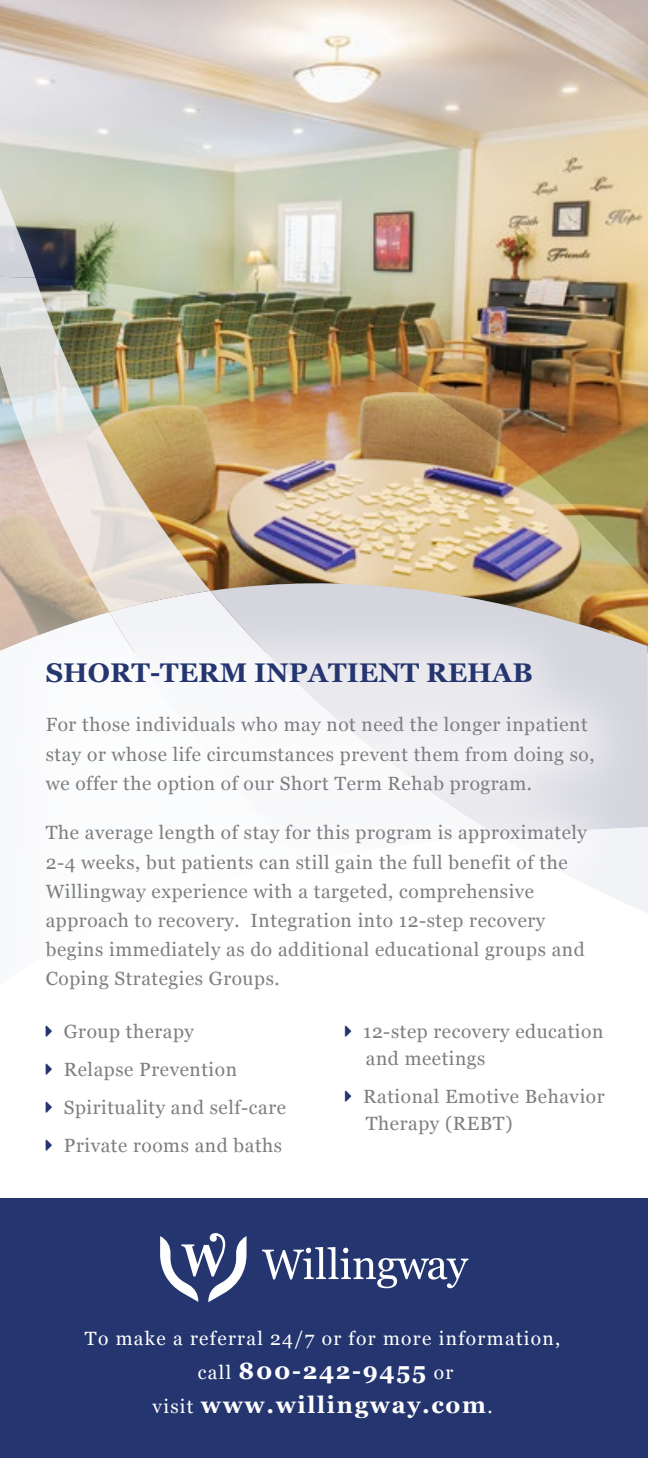
<style>
.page{position:relative;width:648px;height:1458px;background:#fff}
.page>*{position:absolute;margin:0;border:0;box-sizing:border-box;transform-origin:0 0}
.t1{font:700 27px "Georgia";color:#24356f}
.t2{font:700 23.4px/34.2px "Georgia";letter-spacing:.07em;color:#fff;text-align:center}
.t3{font:19.12px/29.2px "Georgia";letter-spacing:.03em;color:#7d7e80}
.t4{font:19.12px "Georgia";letter-spacing:.07em;color:#fff}
.s1{font-weight:400;font-size:19.12px}
</style>
<div class="page">
<div style="left:0;top:1199px;width:648px;height:259px;background:#24356f"></div>
<svg style="left:160px;top:1233px;width:87px;height:69px"></svg>
<svg style="left:262px;top:1247px;width:206px;height:41px"></svg>
<img style="left:0;top:0;width:648px;height:278px">
<svg style="left:0;top:131px;width:35px;height:146px;background:#c4c6c2"></svg>
<svg style="left:0;top:277px;width:210px;height:328px;background:#d2cac1"></svg>
<img style="left:35px;top:278px;width:613px;height:327px">
<div style="left:0;top:605px;width:648px;height:440px;background:#fff;opacity:.75"></div>
<svg style="left:46px;top:1025px;width:6px;height:11px"></svg>
<svg style="left:345px;top:1025px;width:6px;height:11px"></svg>
<h1 class="t1" style="left:46px;top:652px;width:489px">SHORT-TERM INPATIENT REHAB</h1>
<p class="t3" style="left:46px;top:709px;width:550px">For those individuals who may not need the longer inpatient stay or whose life circumstances prevent them from doing so, we offer the option of our Short Term Rehab program.</p>
<p class="t3" style="left:46px;top:817px;width:543px">The average length of stay for this program is approximately 2-4 weeks, but patients can still gain the full benefit of the Willingway experience with a targeted, comprehensive approach to recovery. Integration into 12-step recovery begins immediately as do additional educational groups and Coping Strategies Groups.</p>
<p class="t3" style="left:64px;top:1011px;width:224px;line-height:38.2px">Group therapy<br>Relapse Prevention<br>Spirituality and self-care<br>Private rooms and baths</p>
<p class="t3" style="left:363px;top:1017px;width:242px;line-height:27px">12-step recovery education and meetings</p>
<p class="t3" style="left:363px;top:1082px;width:243px;line-height:27px">Rational Emotive Behavior<br>Therapy (REBT)</p>
<p class="t4" style="left:85px;top:1325px;width:477px">To make a referral 24/7 or for more information,</p>
<p class="t2" style="left:153px;top:1353px;width:342px"><span class="s1">call</span> 800-242-9455 <span class="s1">or<br>visit</span> www.willingway.com<span class="s1">.</span></p>
</div>
